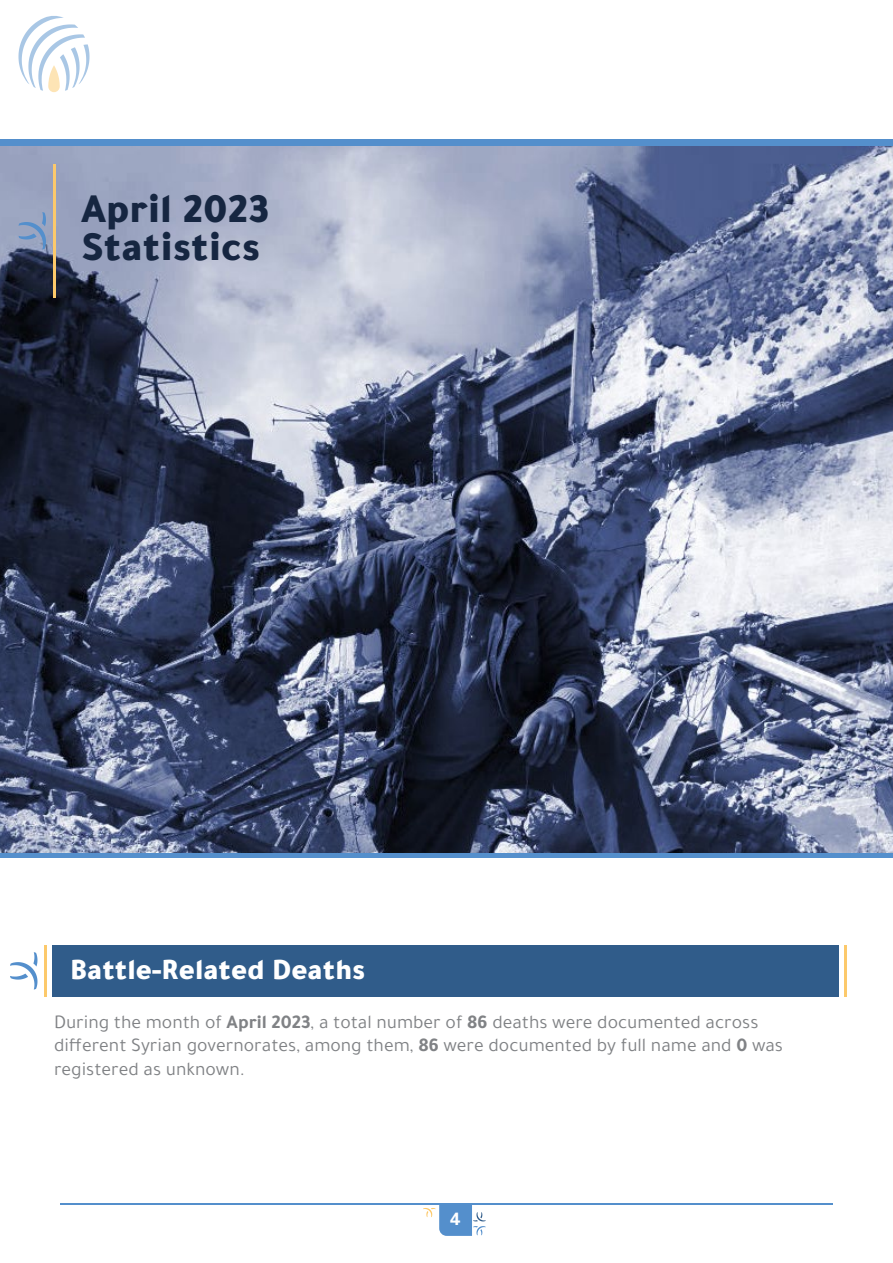
<style>
.page{position:relative;width:893px;height:1263px;background:#fff}
.page>*{position:absolute;margin:0;border:0;box-sizing:border-box;transform-origin:0 0}
.t1{font:900 42px/38.4px "Tajawal";color:#162641}
.t2{font:900 30px "Tajawal";color:#fff}
.t3{font:19.5px/23.4px "Tajawal";color:#808285}
.t4{font:700 19.5px "Tajawal";color:#fff}
.s1{font-weight:700}
</style>
<div class="page">
<svg style="left:18px;top:16px;width:72px;height:76px"></svg>
<svg style="left:423px;top:1205px;width:63px;height:31px"></svg>
<hr style="left:60px;top:1203px;width:773px;height:2px;background:#548fcc">
<div style="left:0;top:139px;width:893px;height:12px;background:#548fcc"></div>
<svg style="left:0;top:852px;width:893px;height:6px;background:#5386bd"></svg>
<img style="left:0;top:146px;width:893px;height:706px">
<svg style="left:18px;top:212px;width:28px;height:38px"></svg>
<hr style="left:53px;top:164px;width:3px;height:134px;background:#fcc96b">
<svg style="left:10px;top:952px;width:27px;height:38px"></svg>
<div style="left:53px;top:945px;width:786px;height:52px;background:#305c8a"></div>
<hr style="left:45px;top:945px;width:2px;height:52px;background:#fcc96b">
<hr style="left:844px;top:945px;width:3px;height:52px;background:#fcc96b">
<h1 class="t1" style="left:81px;top:187px;width:190px">April 2023<br>Statistics</h1>
<h2 class="t2" style="left:70px;top:943px;width:296px">Battle-Related Deaths</h2>
<p class="t3" style="left:54px;top:1010px;width:731px">During the month of <span class="s1">April 2023</span>, a total number of <span class="s1">86</span> deaths were documented across different Syrian governorates, among them, <span class="s1">86</span> were documented by full name and <span class="s1">0</span> was registered as unknown.</p>
<p class="t4" style="left:450px;top:1204px;width:12px">4</p>
</div>
